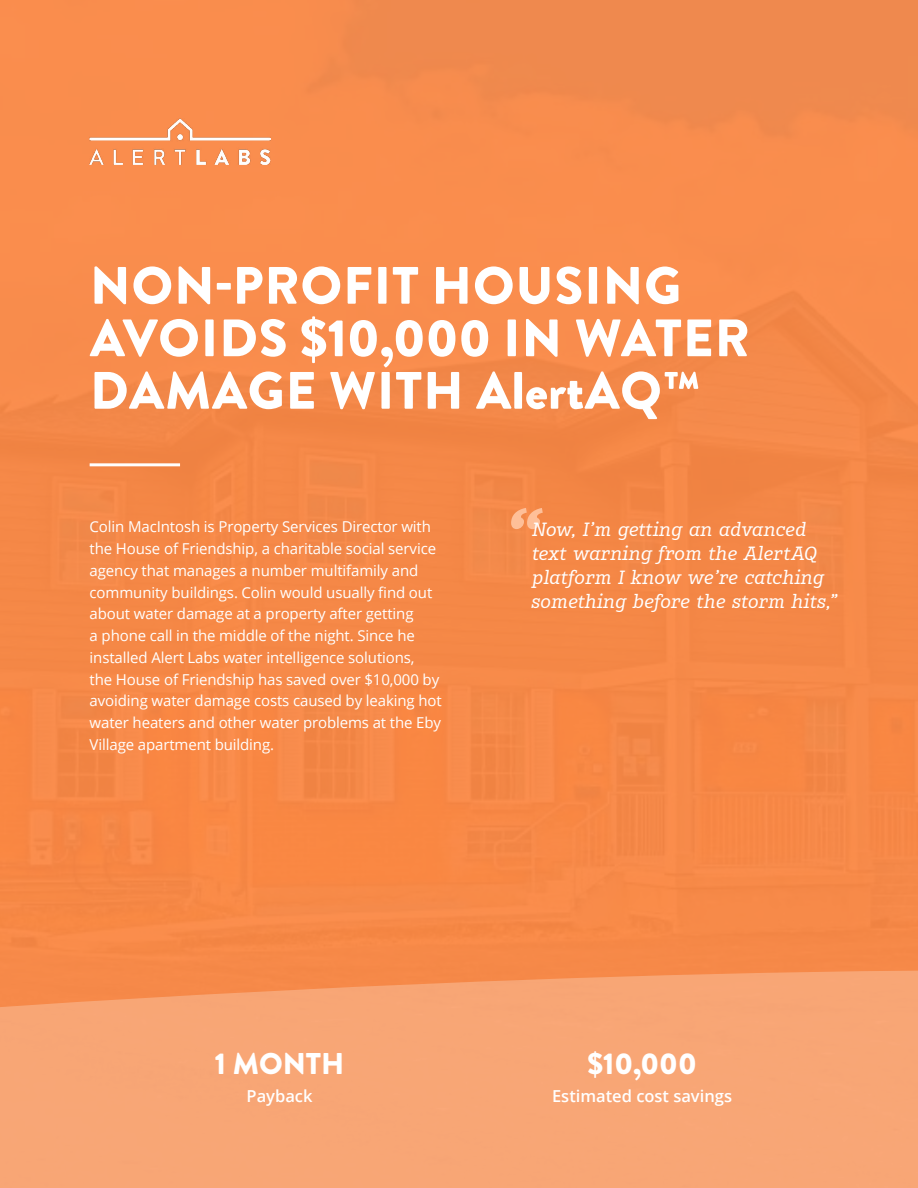
<style>
.page{position:relative;width:918px;height:1188px;background:#f78949}
.page>*{position:absolute;margin:0;border:0;box-sizing:border-box;transform-origin:0 0}
.t1{font:italic 900 68.85px "Karbid Slab Pro";color:#febf98}
.t2{font:900 52.5px/52.5px "Brandon Grotesque";letter-spacing:.02em;color:#fff}
.t3{font:900 30px "Brandon Grotesque";color:#fff}
.t4{font:italic 18.75px/24px "Karbid Slab Pro";color:#fff}
.t5{font:600 16.5px "Open Sans";color:#fff}
.t6{font:15px/21.8px "Open Sans";letter-spacing:-.01em;color:#fff}
</style>
<div class="page">
<img style="left:90px;top:119px;width:180px;height:45px">
<hr style="left:90px;top:463px;width:90px;height:3px;background:#fff">
<div style="left:0;top:970px;width:918px;height:218px;background:#f8a675"></div>
<h2 class="t2" style="left:90px;top:260px;width:661px">NON-PROFIT HOUSING<br>AVOIDS $10,000 IN WATER<br>DAMAGE WITH AlertAQ™</h2>
<p class="t6" style="left:90px;top:516px;width:354px">Colin MacIntosh is Property Services Director with the House of Friendship, a charitable social service agency that manages a number multifamily and community buildings. Colin would usually find out about water damage at a property after getting<br>a phone call in the middle of the night. Since he installed Alert Labs water intelligence solutions,<br>the House of Friendship has saved over $10,000 by avoiding water damage costs caused by leaking hot water heaters and other water problems at the Eby Village apartment building.</p>
<h1 class="t1" style="left:505px;top:488px;width:39px">“</h1>
<p class="t4" style="left:531px;top:516px;width:308px">Now, I’m getting an advanced text warning from the AlertAQ platform I know we’re catching something before the storm hits,”</p>
<h3 class="t3" style="left:215px;top:1042px;width:131px">1 MONTH</h3>
<p class="t5" style="left:247px;top:1085px;width:68px">Payback</p>
<h3 class="t3" style="left:587px;top:1042px;width:111px">$10,000</h3>
<p class="t5" style="left:552px;top:1085px;width:182px">Estimated cost savings</p>
</div>
